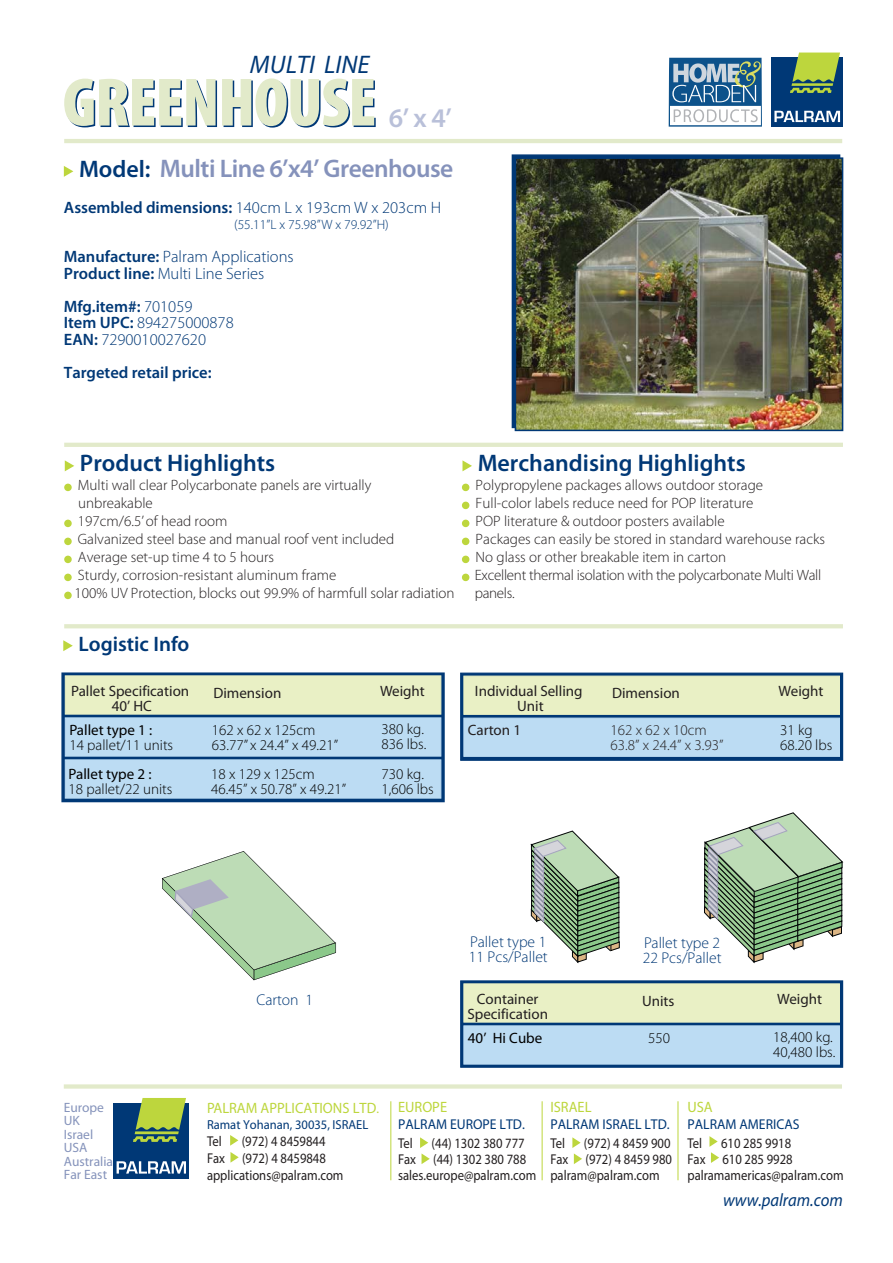
<style>
.page{position:relative;width:893px;height:1263px;background:#fff}
.page>*{position:absolute;margin:0;border:0;box-sizing:border-box;transform-origin:0 0}
.t1{font:600 27px "Myriad Pro";color:#b9c0d9}
.t2{font:600 25.5px "Myriad Pro";letter-spacing:-.02em;color:#8592bb}
.t3{font:italic 25.5px "Myriad Pro";color:#003876}
.t4{font:600 24px "Myriad Pro";color:#003876}
.t5{font:600 21px "Myriad Pro";color:#003876}
.t6{font:italic 18px "Myriad Pro";color:#003876;scale:.92 1}
.t7{font:300 16.5px/16.5px "Myriad Pro";color:#003876}
.t8{font:600 16.5px "Myriad Pro";color:#003876}
.t9{font:300 15.6px/15.6px "Myriad Pro";color:#003876}
.t10{font:300 15px/18px "Myriad Pro";color:#231f20}
.t11{font:300 15px/15px "Myriad Pro";color:#000}
.t12{font:15px "Myriad Pro";color:#231f20}
.t13{font:15px "Myriad Pro";color:#bdd63d;scale:.96 1}
.t14{font:15px "Myriad Pro";color:#000}
.t15{font:14.25px/16.2px "Myriad Pro";color:#231f20;scale:.89 1}
.t16{font:14.25px "Myriad Pro";color:#003876;scale:.96 1}
.t17{font:13.5px/13.5px "Myriad Pro";color:#8593bb}
.t18{font:300 13.5px "Myriad Pro";color:#003876}
.t19{font:13.05px "Myriad Pro";color:#003876;scale:.96 1}
.s1{font-size:24px;color:#003876}
.s2{font-weight:300}
.s3{font-weight:600}
.s4{font-size:13.05px}
</style>
<div class="page">
<svg style="left:64px;top:166px;width:9px;height:11px"></svg>
<hr style="left:64px;top:139px;width:778px;height:4px;background:#e2eaca">
<div style="left:771px;top:58px;width:72px;height:69px;background:#003876"></div>
<svg style="left:774px;top:111px;width:66px;height:11px"></svg>
<svg style="left:789px;top:53px;width:51px;height:40px"></svg>
<svg style="left:65px;top:460px;width:9px;height:11px"></svg>
<svg style="left:63px;top:640px;width:10px;height:11px"></svg>
<hr style="left:64px;top:443px;width:779px;height:4px;background:#e2eaca">
<hr style="left:64px;top:624px;width:779px;height:4px;background:#e2eaca">
<svg style="left:64px;top:484px;width:8px;height:7px"></svg>
<svg style="left:64px;top:520px;width:8px;height:7px"></svg>
<svg style="left:64px;top:538px;width:8px;height:7px"></svg>
<svg style="left:64px;top:556px;width:8px;height:7px"></svg>
<svg style="left:64px;top:574px;width:8px;height:7px"></svg>
<svg style="left:64px;top:592px;width:8px;height:7px"></svg>
<div style="left:462px;top:484px;width:7px;height:7px;background:#bdd63d;border:2px solid #bdd63d;border-radius:50%"></div>
<div style="left:462px;top:502px;width:7px;height:7px;background:#bdd63d;border:2px solid #bdd63d;border-radius:50%"></div>
<div style="left:462px;top:520px;width:7px;height:7px;background:#bdd63d;border:2px solid #bdd63d;border-radius:50%"></div>
<div style="left:462px;top:538px;width:7px;height:7px;background:#bdd63d;border:2px solid #bdd63d;border-radius:50%"></div>
<div style="left:462px;top:556px;width:7px;height:7px;background:#bdd63d;border:2px solid #bdd63d;border-radius:50%"></div>
<div style="left:462px;top:574px;width:7px;height:7px;background:#bdd63d;border:2px solid #bdd63d;border-radius:50%"></div>
<svg style="left:462px;top:460px;width:10px;height:11px"></svg>
<svg style="left:64px;top:78px;width:311px;height:50px"></svg>
<div style="left:64px;top:1084px;width:778px;height:5px;background:#e2eaca"></div>
<img style="left:517px;top:160px;width:323px;height:268px">
<div style="left:514px;top:157px;width:329px;height:274px;border:2px solid #003876"></div>
<svg style="left:668px;top:58px;width:94px;height:69px"></svg>
<hr style="left:390px;top:1101px;width:1px;height:79px;background:#bdd63d">
<div style="left:113px;top:1103px;width:76px;height:76px;background:#003876"></div>
<svg style="left:117px;top:1161px;width:69px;height:13px"></svg>
<svg style="left:133px;top:1098px;width:53px;height:44px"></svg>
<svg style="left:420px;top:1137px;width:10px;height:27px"></svg>
<svg style="left:709px;top:1136px;width:10px;height:27px"></svg>
<hr style="left:677px;top:1101px;width:1px;height:79px;background:#bdd63d">
<svg style="left:230px;top:1135px;width:8px;height:11px"></svg>
<svg style="left:230px;top:1152px;width:9px;height:11px"></svg>
<svg style="left:572px;top:1137px;width:10px;height:27px"></svg>
<hr style="left:541px;top:1101px;width:1px;height:79px;background:#bdd63d">
<div style="left:61px;top:672px;width:383px;height:130px;background:#003876;border:1px solid #003876"></div>
<div style="left:65px;top:675px;width:376px;height:40px;background:#e9f0c5;border:1px solid #e9f0c5"></div>
<div style="left:65px;top:717px;width:376px;height:40px;background:#bcdcf3;border:1px solid #bcdcf3"></div>
<div style="left:65px;top:759px;width:376px;height:40px;background:#bcdcf3;border:1px solid #bcdcf3"></div>
<svg style="left:460px;top:673px;width:383px;height:88px;background:#13477f"></svg>
<div style="left:463px;top:676px;width:377px;height:39px;background:#e9f0c5;border:1px solid #e9f0c5"></div>
<div style="left:463px;top:718px;width:377px;height:39px;background:#bcdcf3;border:1px solid #bcdcf3"></div>
<svg style="left:530px;top:830px;width:90px;height:134px"></svg>
<svg style="left:704px;top:812px;width:140px;height:152px"></svg>
<div style="left:460px;top:980px;width:383px;height:88px;background:#003876;border:1px solid #003876"></div>
<div style="left:463px;top:983px;width:377px;height:40px;background:#e9f0c5;border:1px solid #e9f0c5"></div>
<div style="left:463px;top:1025px;width:377px;height:40px;background:#bcdcf3;border:1px solid #bcdcf3"></div>
<svg style="left:162px;top:851px;width:174px;height:129px"></svg>
<h2 class="t3" style="left:250px;top:54px;width:121px">MULTI LINE</h2>
<h1 class="t1" style="left:389px;top:107px;width:64px">6’ x 4’</h1>
<h2 class="t2" style="left:79px;top:159px;width:376px"><span class="s1">Model:</span> Multi Line 6’x4’ Greenhouse</h2>
<p class="t8" style="left:64px;top:201px;width:379px">Assembled dimensions: <span class="s2">140cm L x 193cm W x 203cm H</span></p>
<p class="t18" style="left:234px;top:220px;width:156px">(55.11”L x 75.98”W x 79.92”H)</p>
<p class="t7" style="left:64px;top:250px;width:231px"><span class="s3">Manufacture:</span> Palram Applications<br><span class="s3">Product line:</span> Multi Line Series</p>
<p class="t7" style="left:64px;top:299px;width:171px"><span class="s3">Mfg.item#:</span> 701059<br><span class="s3">Item UPC:</span> 894275000878<br><span class="s3">EAN:</span> 7290010027620</p>
<p class="t8" style="left:64px;top:366px;width:149px">Targeted retail price:</p>
<h3 class="t4" style="left:80px;top:454px;width:197px">Product Highlights</h3>
<h3 class="t4" style="left:477px;top:454px;width:269px">Merchandising Highlights</h3>
<p class="t10" style="left:75px;top:477px;width:381px">Multi wall clear Polycarbonate panels are virtually<br>unbreakable<br>197cm/6.5’ of head room<br>Galvanized steel base and manual roof vent included<br>Average set-up time 4 to 5 hours<br>Sturdy, corrosion-resistant aluminum frame<br>100% UV Protection, blocks out 99.9% of harmfull solar radiation</p>
<p class="t10" style="left:474px;top:477px;width:352px">Polypropylene packages allows outdoor storage<br>Full-color labels reduce need for POP literature<br>POP literature &amp; outdoor posters available<br>Packages can easily be stored in standard warehouse racks No glass or other breakable item in carton<br>Excellent thermal isolation with the polycarbonate Multi Wall panels.</p>
<h3 class="t5" style="left:78px;top:636px;width:112px">Logistic Info</h3>
<p class="t12" style="left:71px;top:685px;width:120px">Pallet Specification</p>
<p class="t12" style="left:213px;top:687px;width:69px">Dimension</p>
<p class="t12" style="left:380px;top:685px;width:46px">Weight</p>
<p class="t12" style="left:112px;top:700px;width:42px">40’ HC</p>
<p class="t11" style="left:381px;top:723px;width:46px">380 kg.<br>836 lbs.</p>
<p class="t11" style="left:381px;top:768px;width:54px">730 kg.<br>1,606 lbs</p>
<p class="t14" style="left:69px;top:724px;width:84px">Pallet type 1 :</p>
<p class="t11" style="left:69px;top:738px;width:105px">14 pallet/11 units</p>
<p class="t14" style="left:69px;top:768px;width:84px">Pallet type 2 :</p>
<p class="t11" style="left:69px;top:783px;width:105px">18 pallet/22 units</p>
<p class="t11" style="left:212px;top:723px;width:128px">162 x 62 x 125cm<br>63.77” x 24.4” x 49.21”</p>
<p class="t11" style="left:211px;top:768px;width:136px">18 x 129 x 125cm<br>46.45” x 50.78” x 49.21”</p>
<p class="t12" style="left:475px;top:686px;width:109px">Individual Selling</p>
<p class="t12" style="left:612px;top:687px;width:69px">Dimension</p>
<p class="t12" style="left:778px;top:686px;width:46px">Weight</p>
<p class="t12" style="left:517px;top:701px;width:28px">Unit</p>
<p class="t11" style="left:780px;top:723px;width:54px">31 kg<br>68.20 lbs</p>
<p class="t12" style="left:468px;top:724px;width:55px">Carton 1</p>
<p class="t10" style="left:610px;top:723px;width:114px;line-height:15px">162 x 62 x 10cm<br>63.8” x 24.4” x 3.93”</p>
<p class="t9" style="left:256px;top:993px;width:58px">Carton 1</p>
<p class="t9" style="left:469px;top:935px;width:80px">Pallet type 1<br>11 Pcs/Pallet</p>
<p class="t9" style="left:642px;top:936px;width:80px">Pallet type 2<br>22 Pcs/Pallet</p>
<p class="t12" style="left:477px;top:993px;width:63px">Container</p>
<p class="t12" style="left:642px;top:995px;width:34px">Units</p>
<p class="t12" style="left:777px;top:993px;width:46px">Weight</p>
<p class="t12" style="left:467px;top:1008px;width:82px">Specification</p>
<p class="t11" style="left:773px;top:1031px;width:64px">18,400 kg.<br>40,480 lbs.</p>
<p class="t14" style="left:468px;top:1032px;width:76px">40’ Hi Cube</p>
<p class="t11" style="left:648px;top:1031px;width:23px">550</p>
<p class="t17" style="left:64px;top:1101px;width:51px">Europe<br>UK<br>Israel<br>USA<br>Australia<br>Far East</p>
<p class="t13" style="left:398px;top:1101px;width:53px">EUROPE</p>
<p class="t13" style="left:207px;top:1102px;width:181px">PALRAM APPLICATIONS LTD<span class="s4">.</span></p>
<p class="t19" style="left:207px;top:1119px;width:170px">Ramat Yohanan, 30035, ISRAEL</p>
<p class="t15" style="left:207px;top:1134px;width:18px">Tel</p>
<p class="t16" style="left:398px;top:1119px;width:134px">PALRAM EUROPE LTD.</p>
<p class="t15" style="left:398px;top:1136px;width:18px">Tel</p>
<p class="t15" style="left:207px;top:1133px;width:155px;line-height:17px;text-indent:35px">(972) 4 8459844<br>Fax (972) 4 8459848 applications@palram.com</p>
<p class="t15" style="left:398px;top:1136px;width:157px;text-indent:34px">(44) 1302 380 777<br>Fax (44) 1302 380 788 sales.europe@palram.com</p>
<p class="t13" style="left:550px;top:1101px;width:44px">ISRAEL</p>
<p class="t16" style="left:550px;top:1119px;width:126px">PALRAM ISRAEL LTD.</p>
<p class="t15" style="left:550px;top:1136px;width:18px">Tel</p>
<p class="t15" style="left:550px;top:1136px;width:138px;text-align:justify;text-indent:34px">(972) 4 8459 900<br>Fax (972) 4 8459 980 palram@palram.com</p>
<p class="t13" style="left:687px;top:1101px;width:28px">USA</p>
<p class="t16" style="left:687px;top:1119px;width:118px">PALRAM AMERICAS</p>
<p class="t15" style="left:687px;top:1136px;width:18px">Tel</p>
<p class="t15" style="left:687px;top:1136px;width:177px;text-indent:34px">610 285 9918<br>Fax 610 285 9928 palramamericas@palram.com</p>
<p class="t6" style="left:723px;top:1193px;width:132px">www.palram.com</p>
</div>
